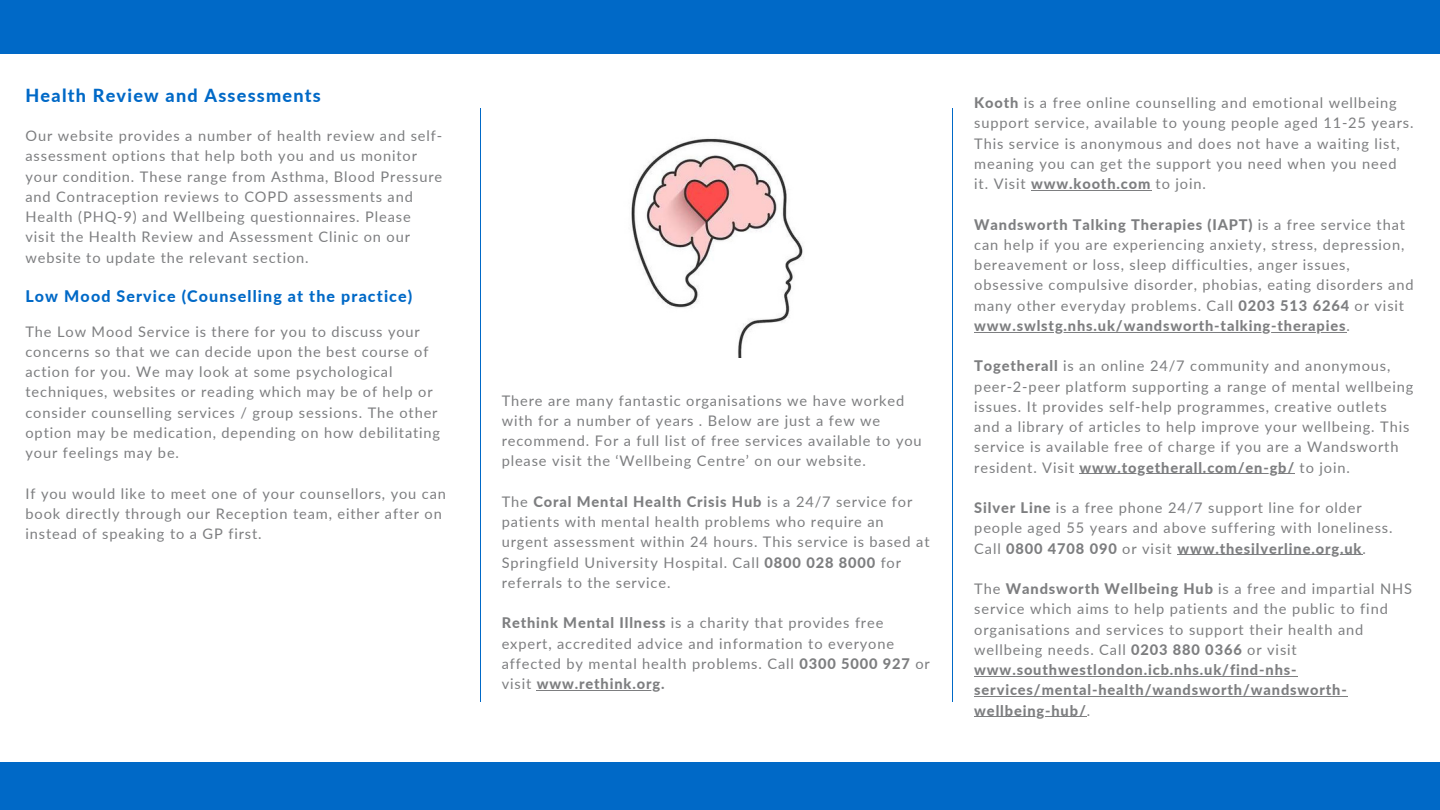
<style>
.page{position:relative;width:1440px;height:810px;background:#fff}
.page>*{position:absolute;margin:0;border:0;box-sizing:border-box;transform-origin:0 0}
.t1{font:800 18px "Lato";letter-spacing:.07em;color:#0069c7}
.t2{font:800 16px "Lato";letter-spacing:.07em;color:#0069c7}
.t3{font:14.6px/20.2px "Lato";letter-spacing:.06em;color:#7d7e80}
.s1{font-weight:800}
</style>
<div class="page">
<hr style="left:480px;top:108px;width:1px;height:594px;background:#0069c7">
<div style="left:0;top:762px;width:1440px;height:48px;background:#0069c7"></div>
<hr style="left:953px;top:108px;width:1px;height:594px;background:#0069c7">
<img style="left:631px;top:138px;width:172px;height:220px">
<hr style="left:537px;top:690px;width:124px;height:1px;background:#7d7e80">
<hr style="left:1031px;top:190px;width:120px;height:1px;background:#7d7e80">
<hr style="left:974px;top:332px;width:372px;height:1px;background:#7d7e80">
<hr style="left:1079px;top:473px;width:216px;height:1px;background:#7d7e80">
<hr style="left:1177px;top:554px;width:185px;height:1px;background:#7d7e80">
<hr style="left:974px;top:676px;width:323px;height:1px;background:#7d7e80">
<hr style="left:974px;top:696px;width:374px;height:1px;background:#7d7e80">
<hr style="left:974px;top:716px;width:113px;height:1px;background:#7d7e80">
<div style="left:0;top:0;width:1440px;height:53px;background:#0069c7"></div>
<p class="t1" style="left:25px;top:85px;width:297px">Health Review and Assessments</p>
<p class="t3" style="left:25px;top:125px;width:418px">Our website provides a number of health review and self&shy;assessment options that help both you and us monitor your condition. These range from Asthma, Blood Pressure and Contraception reviews to COPD assessments and Health (PHQ-9) and Wellbeing questionnaires. Please visit the Health Review and Assessment Clinic on our website to update the relevant section.</p>
<p class="t2" style="left:25px;top:286px;width:388px">Low Mood Service (Counselling at the practice)</p>
<p class="t3" style="left:25px;top:321px;width:416px">The Low Mood Service is there for you to discuss your concerns so that we can decide upon the best course of action for you. We may look at some psychological techniques, websites or reading which may be of help or consider counselling services / group sessions. The other option may be medication, depending on how debilitating your feelings may be.</p>
<p class="t3" style="left:25px;top:483px;width:422px">If you would like to meet one of your counsellors, you can book directly through our Reception team, either after on instead of speaking to a GP first.</p>
<p class="t3" style="left:502px;top:390px;width:421px">There are many fantastic organisations we have worked with for a number of years . Below are just a few we recommend. For a full list of free services available to you please visit the ‘Wellbeing Centre’ on our website.</p>
<p class="t3" style="left:502px;top:491px;width:429px">The <span class="s1">Coral Mental Health Crisis Hub</span> is a 24/7 service for patients with mental health problems who require an urgent assessment within 24 hours. This service is based at Springfield University Hospital. Call <span class="s1">0800 028 8000</span> for referrals to the service.</p>
<p class="t3" style="left:502px;top:613px;width:430px"><span class="s1">Rethink Mental Illness</span> is a charity that provides free expert, accredited advice and information to everyone affected by mental health problems. Call <span class="s1">0300 5000 927</span> or visit <span class="s1">www.rethink.org.</span></p>
<p class="t3" style="left:974px;top:92px;width:441px"><span class="s1">Kooth</span> is a free online counselling and emotional wellbeing support service, available to young people aged 11-25 years.<br>This service is anonymous and does not have a waiting list, meaning you can get the support you need when you need it. Visit <span class="s1">www.kooth.com</span> to join.</p>
<p class="t3" style="left:974px;top:214px;width:441px"><span class="s1">Wandsworth Talking Therapies (IAPT)</span> is a free service that can help if you are experiencing anxiety, stress, depression, bereavement or loss, sleep difficulties, anger issues, obsessive compulsive disorder, phobias, eating disorders and many other everyday problems. Call <span class="s1">0203 513 6264</span> or visit <span class="s1">www.swlstg.nhs.uk/wandsworth-talking-therapies</span>.</p>
<p class="t3" style="left:974px;top:356px;width:441px"><span class="s1">Togetherall</span> is an online 24/7 community and anonymous, peer-2-peer platform supporting a range of mental wellbeing issues. It provides self-help programmes, creative outlets and a library of articles to help improve your wellbeing. This service is available free of charge if you are a Wandsworth resident. Visit <span class="s1">www.togetherall.com/en-gb/</span> to join.</p>
<p class="t3" style="left:974px;top:497px;width:420px"><span class="s1">Silver Line</span> is a free phone 24/7 support line for older people aged 55 years and above suffering with loneliness.<br>Call <span class="s1">0800 4708 090</span> or visit <span class="s1">www.thesilverline.org.uk</span>.</p>
<p class="t3" style="left:974px;top:578px;width:439px">The <span class="s1">Wandsworth Wellbeing Hub</span> is a free and impartial NHS service which aims to help patients and the public to find organisations and services to support their health and wellbeing needs. Call <span class="s1">0203 880 0366</span> or visit <span class="s1">www.southwestlondon.icb.nhs.uk/find-nhs&shy;services/mental-health/wandsworth/wandsworth&shy;wellbeing-hub/</span>.</p>
</div>
